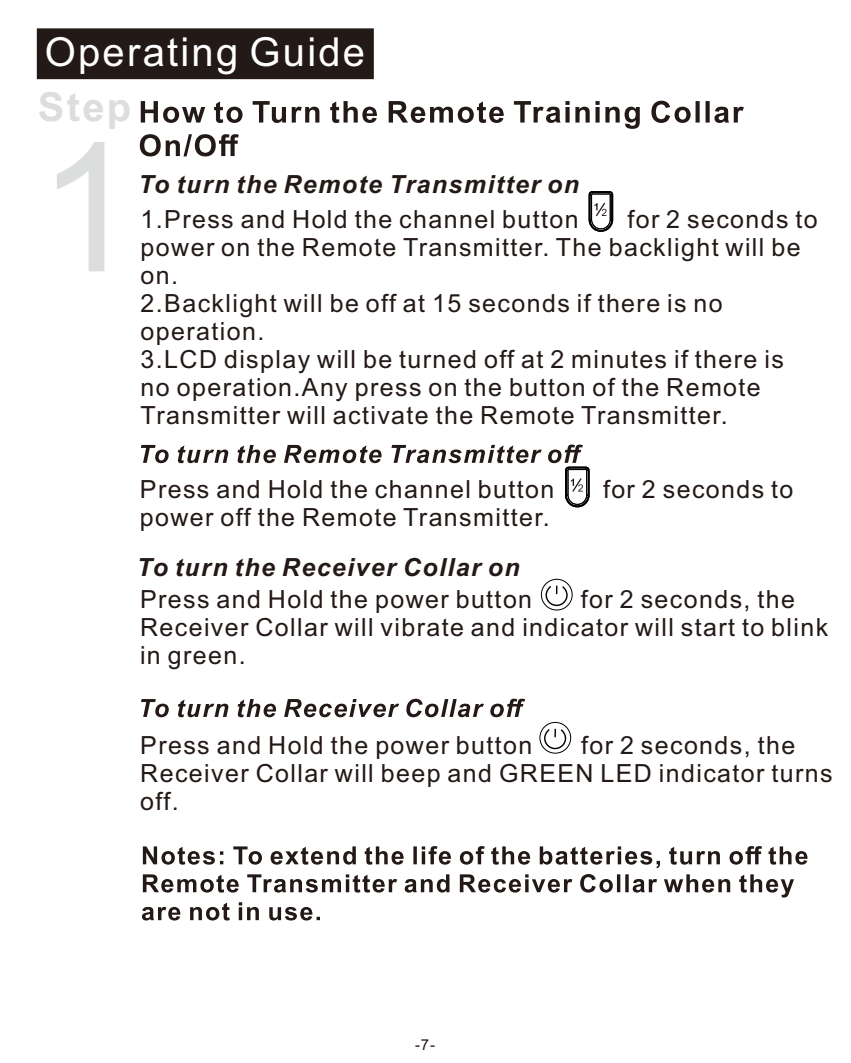
<style>
.page{position:relative;width:851px;height:1063px;background:#fff}
.page>*{position:absolute;margin:0;border:0;box-sizing:border-box;transform-origin:0 0}
.t1{font:180px "Arial";color:#dcdddd}
.t2{font:40px "Arial";letter-spacing:.055em;color:#fff}
.t3{font:700 40px "Arial";color:#dcdddd}
.t4{font:25px/28px "Arial";letter-spacing:.055em;color:#231916}
.t5{font:italic 700 25px "Arial";letter-spacing:.055em;color:#231916}
.t6{font:15px "Arial";color:#231916}
</style>
<div class="page">
<div style="left:36px;top:28px;width:338px;height:52px;background:#231916"></div>
<svg style="left:140px;top:101px;width:603px;height:55px"></svg>
<div style="left:541px;top:579px;width:31px;height:31px;border:1px solid #000;border-radius:50%"></div>
<svg style="left:544px;top:584px;width:24px;height:23px"></svg>
<svg style="left:141px;top:699px;width:384px;height:18px"></svg>
<svg style="left:142px;top:846px;width:665px;height:75px"></svg>
<div style="left:539px;top:722px;width:32px;height:31px;border:1px solid #000;border-radius:50%"></div>
<svg style="left:543px;top:727px;width:24px;height:23px"></svg>
<svg style="left:588px;top:191px;width:25px;height:41px"></svg>
<svg style="left:141px;top:445px;width:448px;height:63px"></svg>
<h2 class="t2" style="left:45px;top:36px;width:322px">Operating Guide</h2>
<h2 class="t3" style="left:38px;top:92px;width:95px">Step</h2>
<h1 class="t1" style="left:37px;top:140px;width:102px">1</h1>
<p class="t5" style="left:138px;top:175px;width:442px">To turn the Remote Transmitter on</p>
<p class="t4" style="left:141px;top:208px;width:678px;text-indent:486px">for 2 seconds to power on the Remote Transmitter. The backlight will be on.<br>2.Backlight will be off at 15 seconds if there is no operation.<br>3.LCD display will be turned off at 2 minutes if there is no operation.Any press on the button of the Remote Transmitter will activate the Remote Transmitter.</p>
<p class="t4" style="left:141px;top:208px;width:439px">1.Press and Hold the channel button</p>
<p class="t4" style="left:140px;top:478px;width:416px">Press and Hold the channel button</p>
<p class="t4" style="left:603px;top:478px;width:192px">for 2 seconds to</p>
<p class="t4" style="left:140px;top:506px;width:411px">power off the Remote Transmitter.</p>
<p class="t5" style="left:137px;top:558px;width:384px">To turn the Receiver Collar on</p>
<p class="t4" style="left:140px;top:587px;width:393px">Press and Hold the power button</p>
<p class="t4" style="left:140px;top:587px;width:689px;text-indent:441px">for 2 seconds, the<br>Receiver Collar will vibrate and indicator will start to blink in green.</p>
<p class="t4" style="left:140px;top:733px;width:693px;text-indent:441px">for 2 seconds, the<br>Receiver Collar will beep and GREEN LED indicator turns off.</p>
<p class="t4" style="left:140px;top:733px;width:393px">Press and Hold the power button</p>
<p class="t6" style="left:415px;top:1039px;width:21px">-7-</p>
</div>
